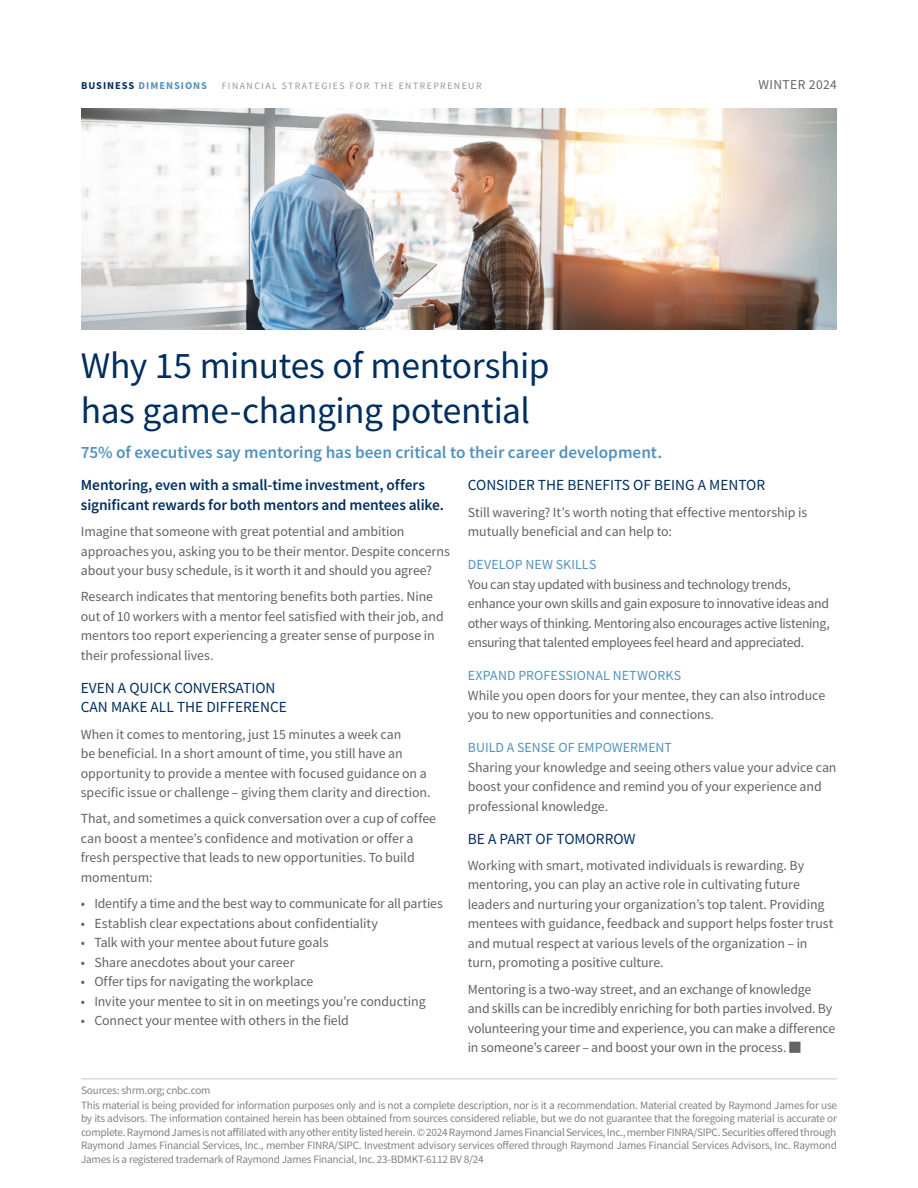
<style>
.page{position:relative;width:918px;height:1188px;background:#fff}
.page>*{position:absolute;margin:0;border:0;box-sizing:border-box;transform-origin:0 0}
.Headline{font:37.5px/45px "Source Sans Pro";letter-spacing:-.01em;color:#002e5e}
.Headline-2{font:600 17.25px "Source Sans Pro";color:#5292bd}
.Subhead_-_1st_Tier{font:15.3px/19.5px "Source Sans Pro";color:#002e5e}
.Intro_Body_Copy{font:600 15.3px/19.5px "Source Sans Pro";letter-spacing:-.005em;color:#002e5e}
.Body_Copy{font:13.8px/19.5px "Source Sans Pro";letter-spacing:-.005em;color:#636366}
.Body_Copy-2{font:13.8px/19.5px "Source Sans Pro";letter-spacing:-.025em;color:#636366}
.Subhead_-_2nd_Tier{font:13.8px "Source Sans Pro";letter-spacing:.005em;color:#5292bd}
.t1{font:13.5px "Source Sans Pro";letter-spacing:.03em;color:#636366}
.Disclosures{font:11.25px/13.5px "Source Sans Pro";letter-spacing:-.02em;color:#808285;text-align:justify}
.t2{font:700 10.5px "Source Sans Pro";letter-spacing:.095em;color:#5292bd}
.t3{font:9.75px "Source Sans Pro";letter-spacing:.15em;color:#939598}
.s1{color:#002e5e}
</style>
<div class="page">
<img style="left:81px;top:108px;width:756px;height:221px">
<hr style="left:81px;top:1078px;width:756px;height:1px;background:#c7c8ca">
<p class="t2" style="left:81px;top:78px;width:128px"><span class="s1">BUSINESS</span> DIMENSIONS</p>
<p class="t3" style="left:222px;top:79px;width:261px">FINANCIAL STRATEGIES FOR THE ENTREPRENEUR</p>
<p class="t1" style="left:758px;top:76px;width:80px">WINTER 2024</p>
<p class="Headline" style="left:81px;top:343px;width:470px">Why 15 minutes of mentorship has game-changing potential</p>
<p class="Headline-2" style="left:81px;top:440px;width:583px">75% of executives say mentoring has been critical to their career development.</p>
<p class="Intro_Body_Copy" style="left:81px;top:475px;width:365px">Mentoring, even with a small-time investment, offers significant rewards for both mentors and mentees alike.</p>
<p class="Body_Copy" style="left:81px;top:522px;width:371px">Imagine that someone with great potential and ambition approaches you, asking you to be their mentor. Despite concerns about your busy schedule, is it worth it and should you agree?</p>
<p class="Body_Copy" style="left:81px;top:587px;width:365px">Research indicates that mentoring benefits both parties. Nine out of 10 workers with a mentor feel satisfied with their job, and mentors too report experiencing a greater sense of purpose in their professional lives.</p>
<p class="Subhead_-_1st_Tier" style="left:81px;top:678px;width:208px">EVEN A QUICK CONVERSATION<br>CAN MAKE ALL THE DIFFERENCE</p>
<p class="Body_Copy" style="left:81px;top:724px;width:351px">When it comes to mentoring, just 15 minutes a week can<br>be beneficial. In a short amount of time, you still have an opportunity to provide a mentee with focused guidance on a specific issue or challenge – giving them clarity and direction.</p>
<p class="Body_Copy" style="left:81px;top:809px;width:357px">That, and sometimes a quick conversation over a cup of coffee can boost a mentee’s confidence and motivation or offer a fresh perspective that leads to new opportunities. To build momentum:</p>
<p class="Body_Copy" style="left:81px;top:894px;width:364px">• Identify a time and the best way to communicate for all parties</p>
<p class="Body_Copy" style="left:81px;top:913px;width:299px">• Establish clear expectations about confidentiality</p>
<p class="Body_Copy" style="left:81px;top:933px;width:249px">• Talk with your mentee about future goals</p>
<p class="Body_Copy" style="left:81px;top:952px;width:215px">• Share anecdotes about your career</p>
<p class="Body_Copy" style="left:81px;top:972px;width:234px">• Offer tips for navigating the workplace</p>
<p class="Body_Copy" style="left:81px;top:991px;width:346px">• Invite your mentee to sit in on meetings you’re conducting</p>
<p class="Body_Copy" style="left:81px;top:1011px;width:270px">• Connect your mentee with others in the field</p>
<p class="Subhead_-_1st_Tier" style="left:468px;top:475px;width:299px">CONSIDER THE BENEFITS OF BEING A MENTOR</p>
<p class="Body_Copy" style="left:468px;top:502px;width:341px">Still wavering? It’s worth noting that effective mentorship is mutually beneficial and can help to:</p>
<p class="Subhead_-_2nd_Tier" style="left:468px;top:556px;width:130px">DEVELOP NEW SKILLS</p>
<p class="Body_Copy-2" style="left:468px;top:574px;width:364px">You can stay updated with business and technology trends, enhance your own skills and gain exposure to innovative ideas and other ways of thinking. Mentoring also encourages active listening, ensuring that talented employees feel heard and appreciated.</p>
<p class="Subhead_-_2nd_Tier" style="left:468px;top:667px;width:215px">EXPAND PROFESSIONAL NETWORKS</p>
<p class="Body_Copy" style="left:468px;top:685px;width:359px">While you open doors for your mentee, they can also introduce you to new opportunities and connections.</p>
<p class="Subhead_-_2nd_Tier" style="left:468px;top:739px;width:206px">BUILD A SENSE OF EMPOWERMENT</p>
<p class="Body_Copy" style="left:468px;top:757px;width:370px">Sharing your knowledge and seeing others value your advice can boost your confidence and remind you of your experience and professional knowledge.</p>
<p class="Subhead_-_1st_Tier" style="left:468px;top:829px;width:169px">BE A PART OF TOMORROW</p>
<p class="Body_Copy" style="left:468px;top:855px;width:367px">Working with smart, motivated individuals is rewarding. By mentoring, you can play an active role in cultivating future leaders and nurturing your organization’s top talent. Providing mentees with guidance, feedback and support helps foster trust and mutual respect at various levels of the organization – in turn, promoting a positive culture.</p>
<p class="Body_Copy" style="left:468px;top:979px;width:369px">Mentoring is a two-way street, and an exchange of knowledge and skills can be incredibly enriching for both parties involved. By volunteering your time and experience, you can make a difference in someone’s career – and boost your own in the process. ■</p>
<p class="Disclosures" style="left:81px;top:1083px;width:131px">Sources: shrm.org; cnbc.com</p>
<p class="Disclosures" style="left:81px;top:1098px;width:758px">This material is being provided for information purposes only and is not a complete description, nor is it a recommendation. Material created by Raymond James for use by its advisors. The information contained herein has been obtained from sources considered reliable, but we do not guarantee that the foregoing material is accurate or complete. Raymond James is not affiliated with any other entity listed herein. © 2024 Raymond James Financial Services, Inc., member FINRA/SIPC. Securities offered through Raymond James Financial Services, Inc., member FINRA/SIPC. Investment advisory services offered through Raymond James Financial Services Advisors, Inc. Raymond James is a registered trademark of Raymond James Financial, Inc. 23-BDMKT-6112 BV 8/24</p>
</div>
